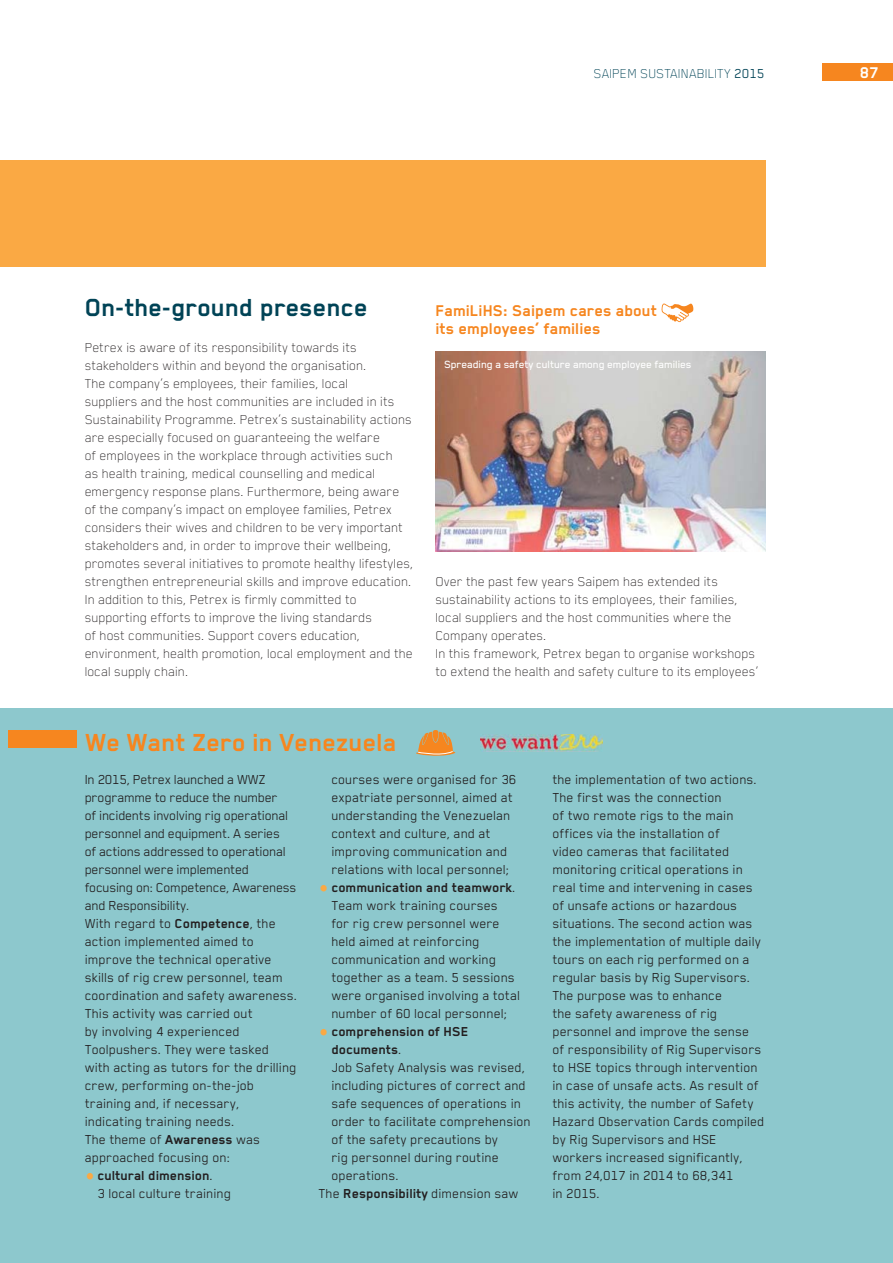
<style>
.page{position:relative;width:893px;height:1263px;background:#fff}
.page>*{position:absolute;margin:0;border:0;box-sizing:border-box;transform-origin:0 0}
.t1{font:700 28.5px "Blender Pro";color:#004356}
.t2{font:700 28.5px "Blender Pro";color:#f6861f}
.t3{font:700 18px/18px "Blender Pro";color:#f6861f}
.t4{font:700 18px "Blender Pro";color:#fff}
.t5{font:15px/18px "Blender Pro";color:#231f20}
.t6{font:100 15px/18px "Blender Pro";color:#231f20}
.t7{font:700 15px "Blender Pro";color:#231f20}
.t8{font:100 15px "Blender Pro";color:#004356}
.t9{font:500 12px "Blender Pro";letter-spacing:-.01em;color:#fff}
.s1{font-weight:400}
.s2{font-weight:700}
.s3{font-weight:100;font-size:27px;color:#faa944}
</style>
<div class="page">
<div style="left:822px;top:64px;width:71px;height:17px;background:#f6861f"></div>
<svg style="left:662px;top:304px;width:31px;height:18px"></svg>
<div style="left:0;top:160px;width:765px;height:106px;background:#faa944"></div>
<img style="left:436px;top:352px;width:329px;height:200px">
<div style="left:0;top:708px;width:893px;height:555px;background:#8dc8cd"></div>
<div style="left:9px;top:730px;width:68px;height:17px;background:#f6861f"></div>
<svg style="left:416px;top:730px;width:39px;height:26px"></svg>
<img style="left:480px;top:734px;width:122px;height:17px">
<p class="t8" style="left:594px;top:68px;width:172px">SAIPEM SUSTAINABILITY <span class="s1">2015</span></p>
<p class="t4" style="left:860px;top:65px;width:20px">87</p>
<h1 class="t1" style="left:85px;top:296px;width:285px">On-the-ground presence</h1>
<p class="t6" style="left:85px;top:340px;width:330px">Petrex is aware of its responsibility towards its stakeholders within and beyond the organisation.<br>The company’s employees, their families, local<br>suppliers and the host communities are included in its Sustainability Programme. Petrex’s sustainability actions are especially focused on guaranteeing the welfare<br>of employees in the workplace through activities such<br>as health training, medical counselling and medical emergency response plans. Furthermore, being aware of the company’s impact on employee families, Petrex considers their wives and children to be very important stakeholders and, in order to improve their wellbeing, promotes several initiatives to promote healthy lifestyles, strengthen entrepreneurial skills and improve education.<br>In addition to this, Petrex is firmly committed to supporting efforts to improve the living standards<br>of host communities. Support covers education, environment, health promotion, local employment and the local supply chain.</p>
<h1 class="t2" style="left:86px;top:730px;width:313px">We Want Zero in Venezuela</h1>
<p class="t3" style="left:436px;top:303px;width:223px">FamiLiHS: Saipem cares about its employees’ families</p>
<p class="t9" style="left:444px;top:360px;width:249px">Spreading a safety culture among employee families</p>
<p class="t6" style="left:436px;top:574px;width:324px">Over the past few years Saipem has extended its sustainability actions to its employees, their families, local suppliers and the host communities where the Company operates.<br>In this framework, Petrex began to organise workshops to extend the health and safety culture to its employees’</p>
<p class="t5" style="left:85px;top:772px;width:214px">In 2015, Petrex launched a WWZ programme to reduce the number<br>of incidents involving rig operational personnel and equipment. A series<br>of actions addressed to operational personnel were implemented focusing on: Competence, Awareness and Responsibility.<br>With regard to <span class="s2">Competence</span>, the action implemented aimed to improve the technical operative skills of rig crew personnel, team coordination and safety awareness.<br>This activity was carried out<br>by involving 4 experienced<br>Toolpushers. They were tasked with acting as tutors for the drilling crew, performing on-the-job training and, if necessary, indicating training needs.<br>The theme of <span class="s2">Awareness</span> was approached focusing on:</p>
<p class="t5" style="left:98px;top:1168px;width:135px;text-indent:-13px"><span class="s3">•</span><span class="s2">cultural dimension</span>.<br>3 local culture training</p>
<p class="t5" style="left:332px;top:772px;width:187px">courses were organised for 36 expatriate personnel, aimed at understanding the Venezuelan context and culture, and at improving communication and relations with local personnel;</p>
<p class="t5" style="left:332px;top:880px;width:190px;text-indent:-13px"><span class="s3">•</span><span class="s2">communication and teamwork</span>.<br>Team work training courses<br>for rig crew personnel were held aimed at reinforcing communication and working together as a team. 5 sessions were organised involving a total number of 60 local personnel;</p>
<p class="t7" style="left:319px;top:1025px;width:151px"><span class="s3">•</span>comprehension of HSE</p>
<p class="t7" style="left:332px;top:1043px;width:72px">documents<span class="s1">.</span></p>
<p class="t5" style="left:332px;top:1060px;width:195px">Job Safety Analysis was revised,</p>
<p class="t5" style="left:332px;top:1078px;width:196px">including pictures of correct and</p>
<p class="t5" style="left:332px;top:1096px;width:191px">safe sequences of operations in</p>
<p class="t5" style="left:332px;top:1114px;width:201px">order to facilitate comprehension</p>
<p class="t5" style="left:332px;top:1132px;width:168px">of the safety precautions by</p>
<p class="t5" style="left:332px;top:1150px;width:169px">rig personnel during routine</p>
<p class="t5" style="left:332px;top:1168px;width:69px">operations.</p>
<p class="t5" style="left:319px;top:1186px;width:201px">The <span class="s2">Responsibility</span> dimension saw</p>
<p class="t5" style="left:553px;top:772px;width:213px">the implementation of two actions.<br>The first was the connection<br>of two remote rigs to the main offices via the installation of<br>video cameras that facilitated monitoring critical operations in real time and intervening in cases of unsafe actions or hazardous situations. The second action was the implementation of multiple daily tours on each rig performed on a regular basis by Rig Supervisors.<br>The purpose was to enhance<br>the safety awareness of rig personnel and improve the sense of responsibility of Rig Supervisors to HSE topics through intervention in case of unsafe acts. As result of this activity, the number of Safety<br>Hazard Observation Cards compiled by Rig Supervisors and HSE workers increased significantly, from 24,017 in 2014 to 68,341<br>in 2015.</p>
</div>
